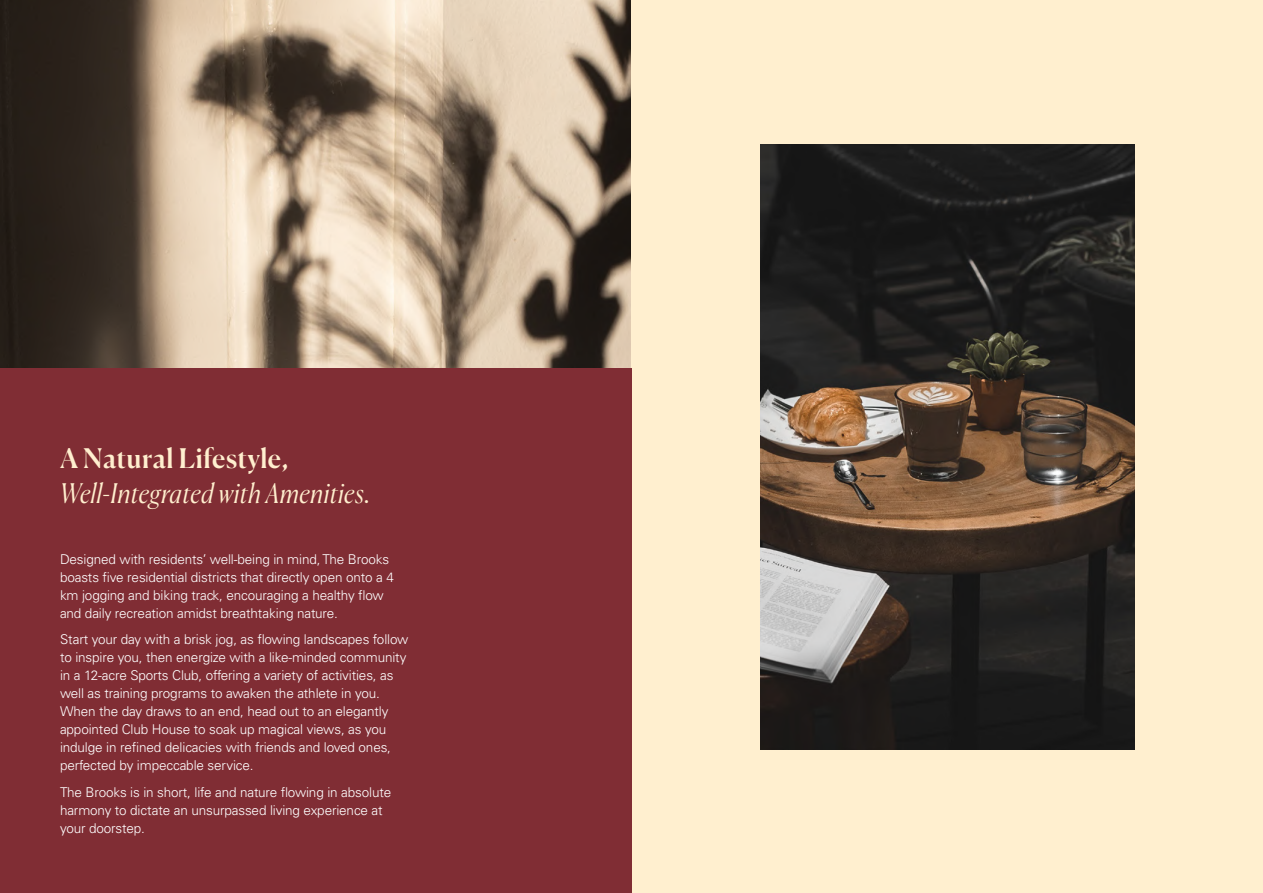
<style>
.page{position:relative;width:1263px;height:893px;background:#fff}
.page>*{position:absolute;margin:0;border:0;box-sizing:border-box;transform-origin:0 0}
.t1{font:italic 300 27px "Canela";letter-spacing:.015em;color:#ffefcf}
.t2{font:500 27px "Canela";letter-spacing:.015em;color:#ffefcf}
.t3{font:300 13.5px/18px "Univers LT Std";letter-spacing:-.01em;color:#fff}
</style>
<div class="page">
<img style="left:0;top:0;width:631px;height:368px">
<div style="left:631px;top:0;width:632px;height:893px;background:#ffefcf"></div>
<img style="left:760px;top:144px;width:374px;height:605px">
<div style="left:0;top:368px;width:631px;height:525px;background:#802d34"></div>
<h1 class="t2" style="left:60px;top:437px;width:230px">A Natural Lifestyle,</h1>
<h1 class="t1" style="left:60px;top:472px;width:312px">Well-Integrated with Amenities.</h1>
<p class="t3" style="left:60px;top:550px;width:335px">Designed with residents’ well-being in mind, The Brooks boasts five residential districts that directly open onto a 4 km jogging and biking track, encouraging a healthy flow and daily recreation amidst breathtaking nature.</p>
<p class="t3" style="left:60px;top:631px;width:350px">Start your day with a brisk jog, as flowing landscapes follow to inspire you, then energize with a like-minded community in a 12-acre Sports Club, offering a variety of activities, as well as training programs to awaken the athlete in you.<br>When the day draws to an end, head out to an elegantly appointed Club House to soak up magical views, as you indulge in refined delicacies with friends and loved ones, perfected by impeccable service.</p>
<p class="t3" style="left:60px;top:783px;width:333px">The Brooks is in short, life and nature flowing in absolute harmony to dictate an unsurpassed living experience at your doorstep.</p>
</div>
